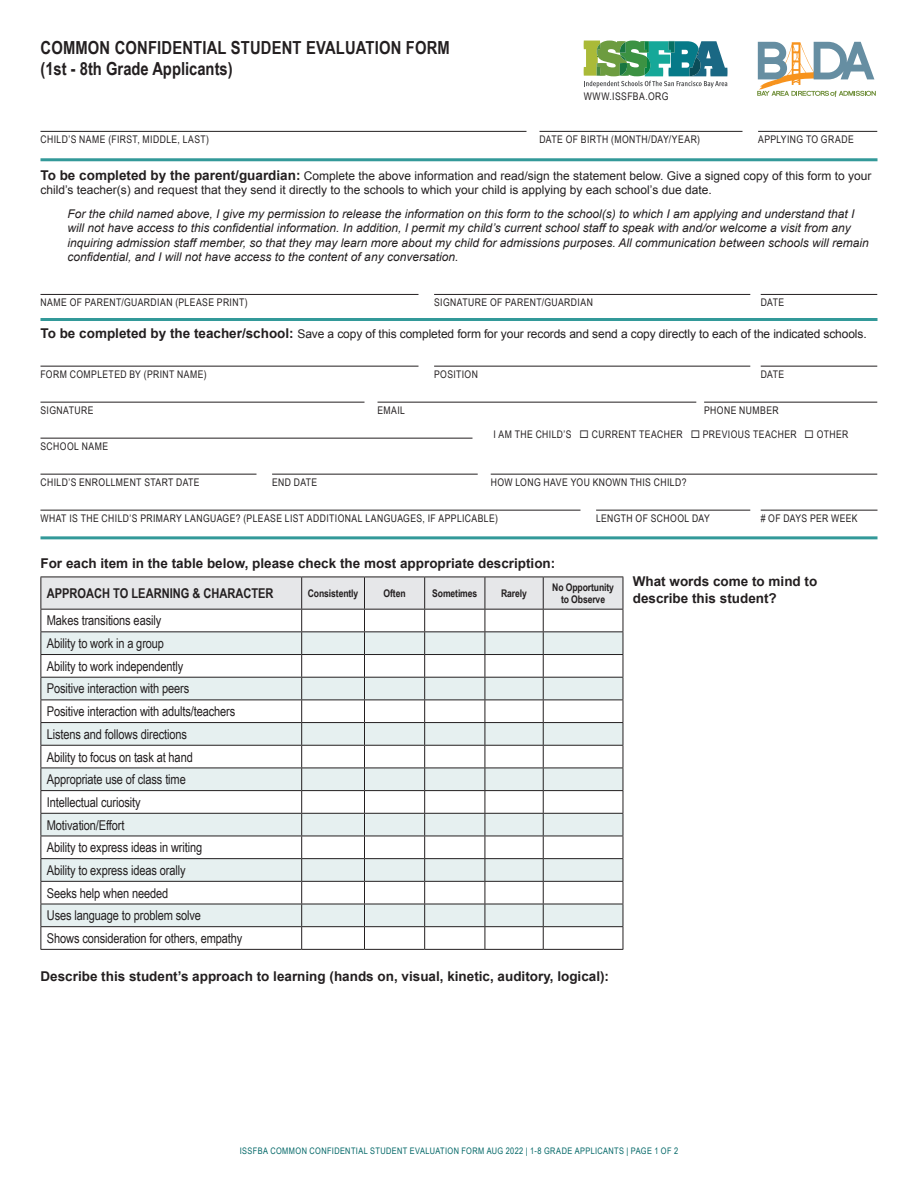
<style>
.page{position:relative;width:918px;height:1188px;background:#fff}
.page>*{position:absolute;margin:0;border:0;box-sizing:border-box;transform-origin:0 0}
.t1{font:700 18px/21.6px "Arial Narrow";letter-spacing:.01em;color:#231f20}
.t2{font:13.5px "Arial Narrow";letter-spacing:-.01em;color:#231f20}
.t3{font:700 13.5px/16.2px "Arial";color:#231f20}
.t4{font:700 13.5px "Arial Narrow";color:#231f20}
.t5{font:italic 12px/14.4px "Arial";color:#231f20}
.t6{font:12px/14.4px "Arial";color:#231f20}
.Type_with_Form_Line{font:10.5px "Arial Narrow";letter-spacing:.04em;color:#231f20}
.t7{font:700 10.5px/12.6px "Arial Narrow";letter-spacing:-.01em;color:#231f20;text-align:center}
.Type_with_Form_Line-2{font:9px "Arial Narrow";letter-spacing:.045em;color:#066}
.s1{font-weight:700;font-size:13.5px}
</style>
<div class="page">
<svg style="left:584px;top:40px;width:144px;height:48px"></svg>
<svg style="left:757px;top:42px;width:119px;height:55px"></svg>
<hr style="left:40px;top:131px;width:486px;height:1px;background:#231f20">
<hr style="left:540px;top:131px;width:202px;height:1px;background:#231f20">
<hr style="left:758px;top:131px;width:119px;height:1px;background:#231f20">
<hr style="left:40px;top:158px;width:838px;height:3px;background:#399">
<hr style="left:40px;top:294px;width:378px;height:1px;background:#231f20">
<hr style="left:434px;top:294px;width:316px;height:1px;background:#231f20">
<hr style="left:761px;top:294px;width:116px;height:1px;background:#231f20">
<hr style="left:40px;top:318px;width:838px;height:3px;background:#399">
<hr style="left:40px;top:366px;width:378px;height:1px;background:#231f20">
<hr style="left:434px;top:366px;width:316px;height:1px;background:#231f20">
<hr style="left:761px;top:366px;width:116px;height:1px;background:#231f20">
<hr style="left:40px;top:402px;width:324px;height:1px;background:#231f20">
<hr style="left:378px;top:402px;width:318px;height:1px;background:#231f20">
<hr style="left:704px;top:402px;width:173px;height:1px;background:#231f20">
<hr style="left:40px;top:438px;width:432px;height:1px;background:#231f20">
<hr style="left:40px;top:474px;width:216px;height:1px;background:#231f20">
<hr style="left:272px;top:474px;width:206px;height:1px;background:#231f20">
<hr style="left:491px;top:474px;width:386px;height:1px;background:#231f20">
<hr style="left:40px;top:510px;width:540px;height:1px;background:#231f20">
<hr style="left:596px;top:510px;width:154px;height:1px;background:#231f20">
<hr style="left:761px;top:510px;width:117px;height:1px;background:#231f20">
<hr style="left:40px;top:536px;width:838px;height:3px;background:#399">
<svg style="left:40px;top:577px;width:584px;height:372px"></svg>
<hr style="left:543px;top:926px;width:80px;height:1px;background:#231f20">
<hr style="left:40px;top:949px;width:262px;height:1px;background:#231f20">
<hr style="left:302px;top:949px;width:62px;height:1px;background:#231f20">
<hr style="left:364px;top:949px;width:61px;height:1px;background:#231f20">
<hr style="left:425px;top:949px;width:60px;height:1px;background:#231f20">
<hr style="left:485px;top:949px;width:58px;height:1px;background:#231f20">
<hr style="left:543px;top:949px;width:80px;height:1px;background:#231f20">
<p class="t1" style="left:40px;top:36px;width:411px">COMMON CONFIDENTIAL STUDENT EVALUATION FORM (1st - 8th Grade Applicants)</p>
<p class="Type_with_Form_Line" style="left:584px;top:89px;width:86px">WWW.ISSFBA.ORG</p>
<p class="Type_with_Form_Line" style="left:40px;top:132px;width:170px">CHILD’S NAME (FIRST, MIDDLE, LAST)</p>
<p class="Type_with_Form_Line" style="left:540px;top:132px;width:162px">DATE OF BIRTH (MONTH/DAY/YEAR)</p>
<p class="Type_with_Form_Line" style="left:758px;top:132px;width:97px">APPLYING TO GRADE</p>
<p class="t6" style="left:40px;top:169px;width:833px"><span class="s1">To be completed by the parent/guardian:</span> Complete the above information and read/sign the statement below. Give a signed copy of this form to your child’s teacher(s) and request that they send it directly to the schools to which your child is applying by each school’s due date.</p>
<p class="t5" style="left:68px;top:207px;width:803px">For the child named above, I give my permission to release the information on this form to the school(s) to which I am applying and understand that I will not have access to this confidential information. In addition, I permit my child’s current school staff to speak with and/or welcome a visit from any inquiring admission staff member, so that they may learn more about my child for admissions purposes. All communication between schools will remain confidential, and I will not have access to the content of any conversation.</p>
<p class="Type_with_Form_Line" style="left:40px;top:295px;width:209px">NAME OF PARENT/GUARDIAN (PLEASE PRINT)</p>
<p class="Type_with_Form_Line" style="left:434px;top:295px;width:160px">SIGNATURE OF PARENT/GUARDIAN</p>
<p class="Type_with_Form_Line" style="left:761px;top:295px;width:25px">DATE</p>
<p class="t6" style="left:40px;top:327px;width:828px"><span class="s1">To be completed by the teacher/school:</span> Save a copy of this completed form for your records and send a copy directly to each of the indicated schools.</p>
<p class="Type_with_Form_Line" style="left:40px;top:367px;width:168px">FORM COMPLETED BY (PRINT NAME)</p>
<p class="Type_with_Form_Line" style="left:434px;top:367px;width:45px">POSITION</p>
<p class="Type_with_Form_Line" style="left:761px;top:367px;width:25px">DATE</p>
<p class="Type_with_Form_Line" style="left:40px;top:403px;width:55px">SIGNATURE</p>
<p class="Type_with_Form_Line" style="left:378px;top:403px;width:29px">EMAIL</p>
<p class="Type_with_Form_Line" style="left:704px;top:403px;width:76px">PHONE NUMBER</p>
<p class="Type_with_Form_Line" style="left:40px;top:439px;width:69px">SCHOOL NAME</p>
<p class="Type_with_Form_Line" style="left:493px;top:427px;width:356px">I AM THE CHILD’S ◻ CURRENT TEACHER ◻ PREVIOUS TEACHER ◻ OTHER</p>
<p class="Type_with_Form_Line" style="left:40px;top:475px;width:161px">CHILD’S ENROLLMENT START DATE</p>
<p class="Type_with_Form_Line" style="left:272px;top:475px;width:47px">END DATE</p>
<p class="Type_with_Form_Line" style="left:491px;top:475px;width:197px">HOW LONG HAVE YOU KNOWN THIS CHILD?</p>
<p class="Type_with_Form_Line" style="left:40px;top:511px;width:459px">WHAT IS THE CHILD’S PRIMARY LANGUAGE? (PLEASE LIST ADDITIONAL LANGUAGES, IF APPLICABLE)</p>
<p class="Type_with_Form_Line" style="left:596px;top:511px;width:115px">LENGTH OF SCHOOL DAY</p>
<p class="Type_with_Form_Line" style="left:761px;top:511px;width:98px"># OF DAYS PER WEEK</p>
<p class="t3" style="left:40px;top:556px;width:516px">For each item in the table below, please check the most appropriate description:</p>
<p class="t4" style="left:47px;top:583px;width:228px">APPROACH TO LEARNING &amp; CHARACTER</p>
<p class="t7" style="left:308px;top:586px;width:52px">Consistently</p>
<p class="t7" style="left:384px;top:586px;width:24px">Often</p>
<p class="t7" style="left:432px;top:586px;width:47px">Sometimes</p>
<p class="t7" style="left:501px;top:586px;width:27px">Rarely</p>
<p class="t7" style="left:552px;top:580px;width:63px">No Opportunity to Observe</p>
<p class="t2" style="left:47px;top:611px;width:116px">Makes transitions easily</p>
<p class="t2" style="left:47px;top:633px;width:119px">Ability to work in a group</p>
<p class="t2" style="left:47px;top:656px;width:138px">Ability to work independently</p>
<p class="t2" style="left:47px;top:679px;width:144px">Positive interaction with peers</p>
<p class="t2" style="left:47px;top:701px;width:190px">Positive interaction with adults/teachers</p>
<p class="t2" style="left:47px;top:724px;width:142px">Listens and follows directions</p>
<p class="t2" style="left:47px;top:747px;width:147px">Ability to focus on task at hand</p>
<p class="t2" style="left:47px;top:770px;width:140px">Appropriate use of class time</p>
<p class="t2" style="left:47px;top:792px;width:95px">Intellectual curiosity</p>
<p class="t2" style="left:47px;top:815px;width:79px">Motivation/Effort</p>
<p class="t2" style="left:47px;top:838px;width:157px">Ability to express ideas in writing</p>
<p class="t2" style="left:47px;top:860px;width:140px">Ability to express ideas orally</p>
<p class="t2" style="left:47px;top:883px;width:123px">Seeks help when needed</p>
<p class="t2" style="left:47px;top:906px;width:156px">Uses language to problem solve</p>
<p class="t2" style="left:47px;top:928px;width:197px">Shows consideration for others, empathy</p>
<p class="t3" style="left:40px;top:969px;width:570px">Describe this student’s approach to learning (hands on, visual, kinetic, auditory, logical):</p>
<p class="t3" style="left:633px;top:574px;width:186px">What words come to mind to describe this student?</p>
<p class="Type_with_Form_Line-2" style="left:240px;top:1144px;width:440px">ISSFBA COMMON CONFIDENTIAL STUDENT EVALUATION FORM AUG 2022 | 1-8 GRADE APPLICANTS | PAGE 1 OF 2</p>
</div>
